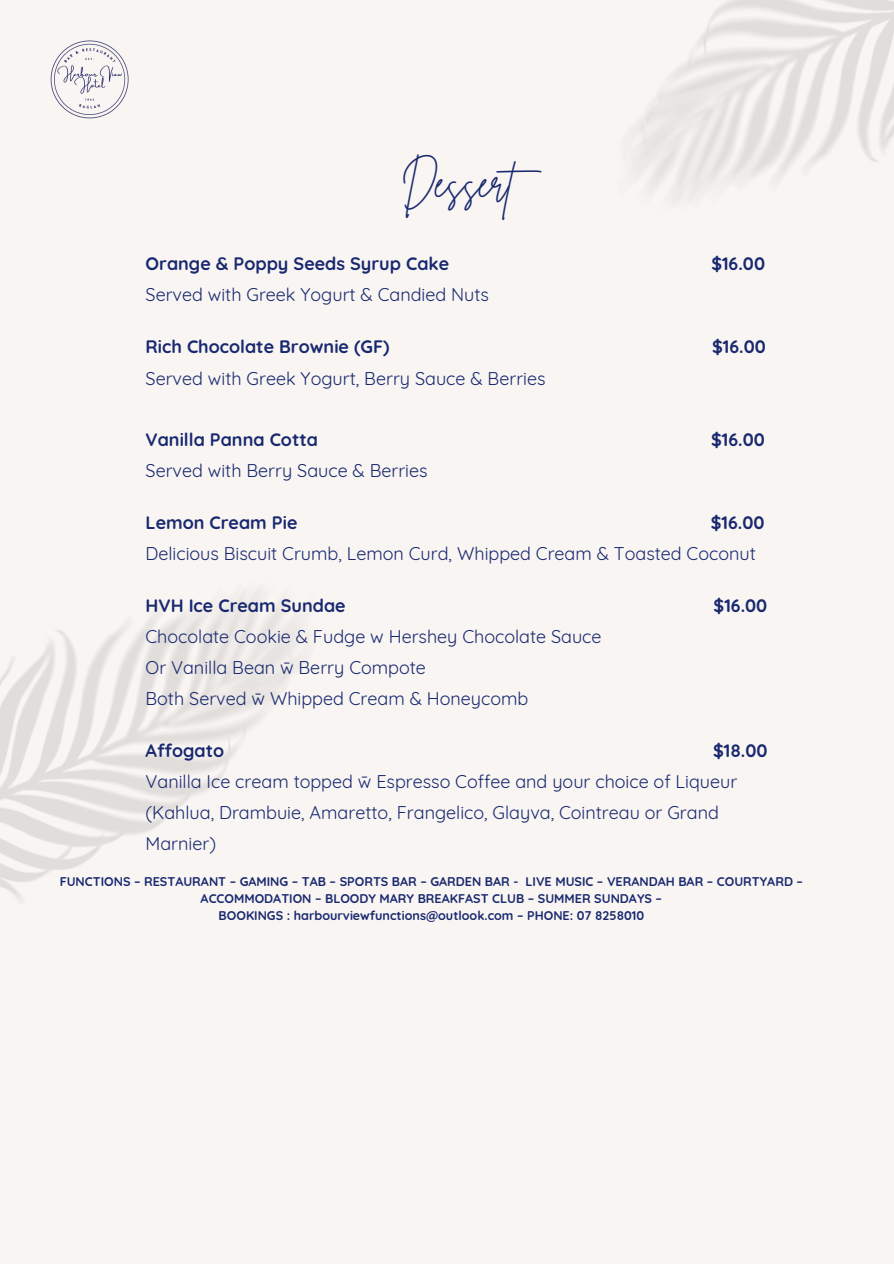
<style>
.page{position:relative;width:894px;height:1264px;background:#fff}
.page>*{position:absolute;margin:0;border:0;box-sizing:border-box;transform-origin:0 0}
.t1{font:40.2px "Brittany Signature";color:#192970}
.t2{font:18px/31px "Quicksand";color:#192970}
.t3{font:700 18px "Quicksand";color:#192970}
.t4{font:700 12.6px/16.8px "Quicksand";color:#192970;text-align:center}
.s1{font-weight:700}
</style>
<div class="page">
<div style="left:0;top:0;width:893px;height:1263px;background:#f9f5f2"></div>
<img style="left:51px;top:41px;width:77px;height:77px">
<p class="t1" style="left:401px;top:157px;width:152px">Dessert</p>
<h1 class="t3" style="left:145px;top:251px;width:305px">Orange &amp; Poppy Seeds Syrup Cake</h1>
<h1 class="t3" style="left:711px;top:251px;width:55px">$16.00</h1>
<h1 class="t2" style="left:145px;top:278px;width:345px">Served with Greek Yogurt &amp; Candied Nuts</h1>
<h2 class="t3" style="left:145px;top:334px;width:245px">Rich Chocolate Brownie (GF)</h2>
<h2 class="t3" style="left:712px;top:334px;width:55px">$16.00</h2>
<h2 class="t2" style="left:145px;top:362px;width:401px">Served with Greek Yogurt, Berry Sauce &amp; Berries</h2>
<h2 class="t3" style="left:145px;top:427px;width:174px">Vanilla Panna Cotta</h2>
<h2 class="t3" style="left:711px;top:427px;width:55px">$16.00</h2>
<h2 class="t2" style="left:145px;top:454px;width:283px">Served with Berry Sauce &amp; Berries</h2>
<h2 class="t3" style="left:145px;top:510px;width:153px">Lemon Cream Pie</h2>
<h2 class="t2" style="left:145px;top:506px;width:620px;text-indent:565px"><span class="s1">$16.00<br></span>Delicious Biscuit Crumb, Lemon Curd, Whipped Cream &amp; Toasted Coconut</h2>
<h2 class="t3" style="left:145px;top:593px;width:201px">HVH Ice Cream Sundae</h2>
<h2 class="t3" style="left:713px;top:593px;width:55px">$16.00</h2>
<h2 class="t2" style="left:145px;top:620px;width:457px">Chocolate Cookie &amp; Fudge w Hershey Chocolate Sauce<br>Or Vanilla Bean w̄ Berry Compote<br>Both Served w̄ Whipped Cream &amp; Honeycomb</h2>
<h2 class="t3" style="left:145px;top:738px;width:80px">Affogato</h2>
<h2 class="t2" style="left:145px;top:734px;width:623px;text-indent:567px"><span class="s1">$18.00<br></span>Vanilla Ice cream topped w̄ Espresso Coffee and your choice of Liqueur (Kahlua, Drambuie, Amaretto, Frangelico, Glayva, Cointreau or Grand Marnier)</h2>
<h2 class="t4" style="left:60px;top:873px;width:744px">FUNCTIONS – RESTAURANT – GAMING – TAB – SPORTS BAR – GARDEN BAR - LIVE MUSIC – VERANDAH BAR – COURTYARD –<br>ACCOMMODATION – BLOODY MARY BREAKFAST CLUB – SUMMER SUNDAYS –</h2>
<p class="t4" style="left:218px;top:906px;width:427px">BOOKINGS : harbourviewfunctions@outlook.com – PHONE: 07 8258010</p>
</div>
